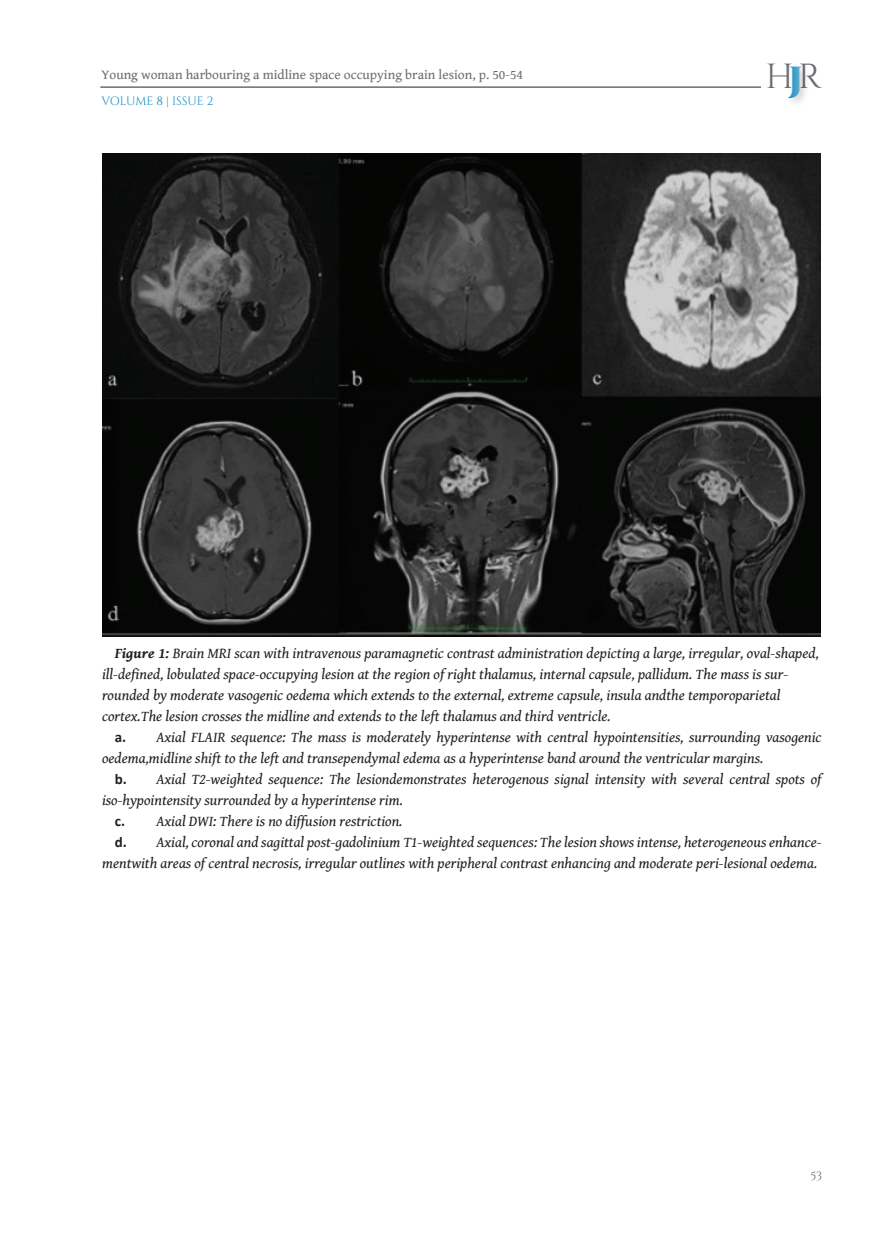
<style>
.page{position:relative;width:893px;height:1234px;background:#fff}
.page>*{position:absolute;margin:0;border:0;box-sizing:border-box;transform-origin:0 0}
.t1{font:34.8px "Cinzel";color:#6c6d70}
.t2{font:italic 15px/21px "Gentium Book Basic";color:#231f20}
.t3{font:13.5px "Gentium Book Basic";color:#6c6d70}
.t4{font:12px "Cinzel";letter-spacing:-.015em;color:#1c91c5}
.t5{font:12px "Cinzel";color:#6c6d70}
.s1{font-weight:900;color:#1c91c5}
.s2{font-weight:700}
.s3{font-family:"Calibri";font-weight:700;font-style:normal}
</style>
<div class="page">
<hr style="left:100px;top:86px;width:661px;height:2px;background:#6c6d70">
<div style="left:785px;top:61px;width:27px;height:47px;background:#231f20;opacity:.25"></div>
<img style="left:102px;top:153px;width:719px;height:484px">
<p class="t3" style="left:101px;top:65px;width:423px">Young woman harbouring a midline space occupying brain lesion, p. 50-54</p>
<h1 class="t1" style="left:765px;top:56px;width:58px">H<span class="s1">J</span>R</h1>
<p class="t4" style="left:101px;top:94px;width:113px">VOLUME 8 | ISSUE 2</p>
<p class="t2" style="left:102px;top:641px;width:718px;text-indent:13px"><span class="s2">Figure 1:</span> Brain MRI scan with intravenous paramagnetic contrast administration depicting a large, irregular, oval-shaped, ill-defined, lobulated space-occupying lesion at the region of right thalamus, internal capsule, pallidum. The mass is sur&shy;rounded by moderate vasogenic oedema which extends to the external, extreme capsule, insula andthe temporoparietal cortex.The lesion crosses the midline and extends to the left thalamus and third ventricle.</p>
<p class="t2" style="left:102px;top:725px;width:721px;text-indent:13px"><span class="s3">a.</span> Axial FLAIR sequence: The mass is moderately hyperintense with central hypointensities, surrounding vasogenic oedema,midline shift to the left and transependymal edema as a hyperintense band around the ventricular margins.</p>
<p class="t2" style="left:102px;top:767px;width:721px;text-indent:13px"><span class="s3">b.</span> Axial T2-weighted sequence: The lesiondemonstrates heterogenous signal intensity with several central spots of iso-hypointensity surrounded by a hyperintense rim.</p>
<p class="t2" style="left:115px;top:809px;width:289px"><span class="s3">c.</span> Axial DWI: There is no diffusion restriction.</p>
<p class="t2" style="left:102px;top:830px;width:721px;text-align:right"><span class="s3">d.</span> Axial, coronal and sagittal post-gadolinium T1-weighted sequences: The lesion shows intense, heterogeneous enhance&shy;mentwith areas of central necrosis, irregular outlines with peripheral contrast enhancing and moderate peri-lesional oedema.</p>
<p class="t5" style="left:810px;top:1168px;width:13px">53</p>
</div>
